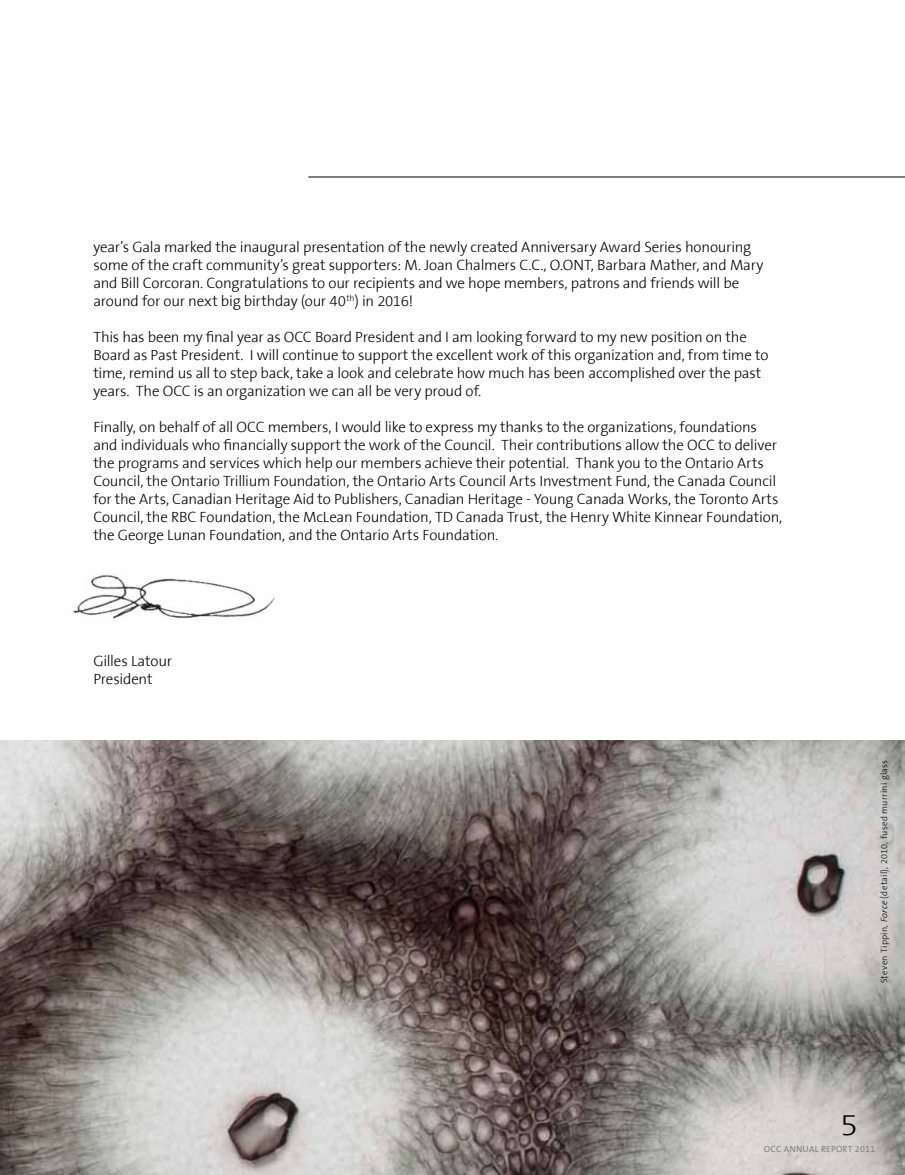
<style>
.page{position:relative;width:905px;height:1175px;background:#fff}
.page>*{position:absolute;margin:0;border:0;box-sizing:border-box;transform-origin:0 0}
.t1{font:300 30px "The Sans B3";color:#000;scale:1.1 1}
.t2{font:300 15px/18px "The Sans B3";letter-spacing:-.015em;color:#000}
.t3{font:300 9px "The Sans B3";letter-spacing:.035em;color:#000}
.t4{font:9px "The Sans B5 Plain";letter-spacing:.025em;color:#808285}
.s1{font-style:italic}
</style>
<div class="page">
<img style="left:0;top:740px;width:904px;height:434px">
<img style="left:73px;top:574px;width:202px;height:45px">
<hr style="left:308px;top:177px;width:596px;height:1px;background:#000101">
<p class="t2" style="left:93px;top:239px;width:671px">year’s Gala marked the inaugural presentation of the newly created Anniversary Award Series honouring some of the craft community’s great supporters: M. Joan Chalmers C.C., O.ONT, Barbara Mather, and Mary and Bill Corcoran. Congratulations to our recipients and we hope members, patrons and friends will be around for our next big birthday (our 40<sup>th</sup>) in 2016!</p>
<p class="t2" style="left:93px;top:329px;width:676px">This has been my final year as OCC Board President and I am looking forward to my new position on the Board as Past President. I will continue to support the excellent work of this organization and, from time to time, remind us all to step back, take a look and celebrate how much has been accomplished over the past years. The OCC is an organization we can all be very proud of.</p>
<p class="t2" style="left:93px;top:419px;width:690px">Finally, on behalf of all OCC members, I would like to express my thanks to the organizations, foundations and individuals who financially support the work of the Council. Their contributions allow the OCC to deliver the programs and services which help our members achieve their potential. Thank you to the Ontario Arts Council, the Ontario Trillium Foundation, the Ontario Arts Council Arts I nvestment Fund, the Canada Council for the Arts, Canadian Heritage Aid to Publishers, Canadian Heritage - Young Canada Works, the Toronto Arts Council, the RBC Foundation, the McLean Foundation, TD Canada Trust, the Henry White Kinnear Foundation, the George Lunan Foundation, and the Ontario Arts Foundation.</p>
<p class="t2" style="left:93px;top:653px;width:80px">Gilles Latour<br>President</p>
<p class="t3" style="left:879px;top:983px;width:225px;rotate:-90deg">Steven Tippin, <span class="s1">Force</span> (detail), 2010, fused murrini glass</p>
<h1 class="t1" style="left:840px;top:1109px;width:18px">5</h1>
<p class="t4" style="left:764px;top:1144px;width:113px">OCC ANNUAL REPORT 2011</p>
</div>
